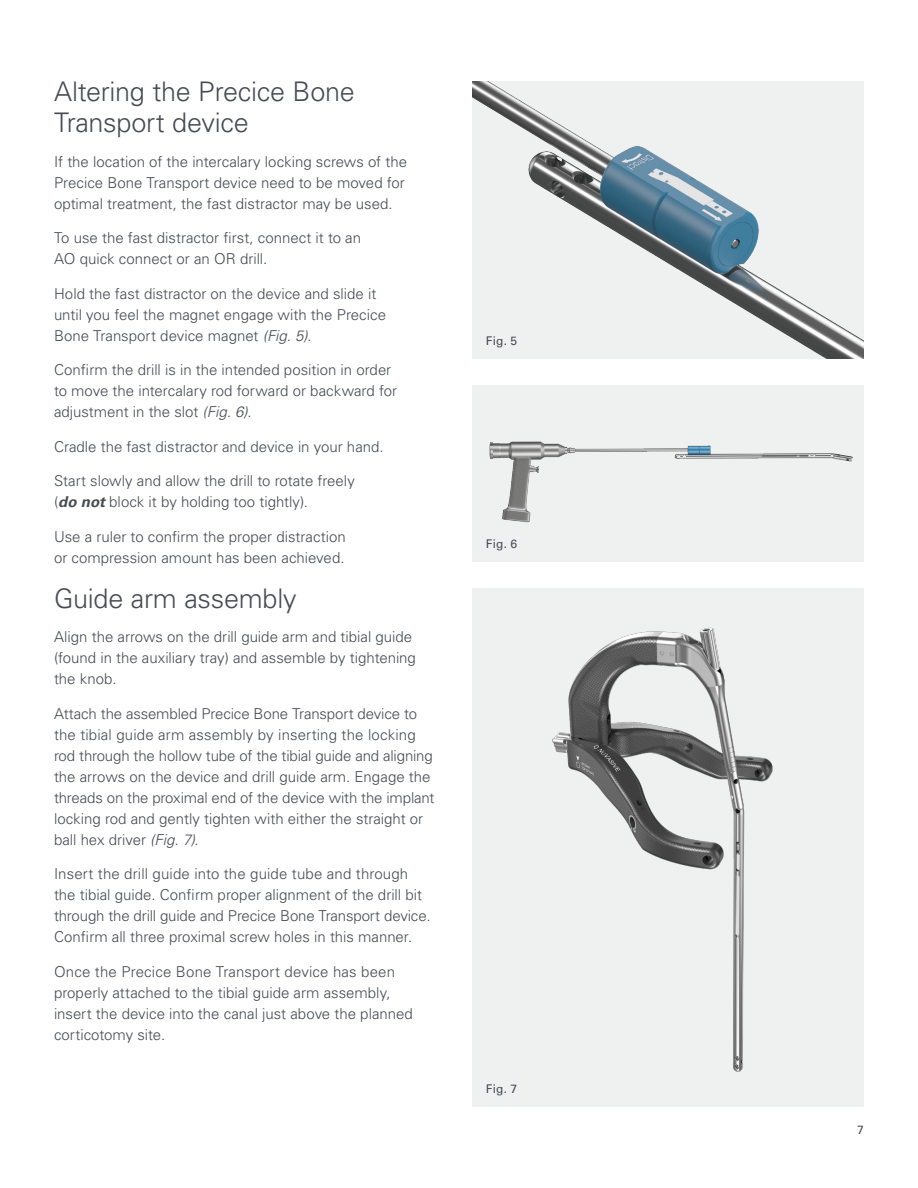
<style>
.page{position:relative;width:918px;height:1188px;background:#fff}
.page>*{position:absolute;margin:0;border:0;box-sizing:border-box;transform-origin:0 0}
.Subhead_Bold_15pt{font:300 27px/31.5px "Univers LT Std";letter-spacing:-.01em;color:#464b54}
.Body_Copy_Light_10pt{font:300 15px/21px "Univers LT Std";color:#464b54}
.Body_Copy_Light_10pt-2{font:12px "Univers LT Std";letter-spacing:.015em;color:#464b54}
.s1{font-style:italic}
.s2{font-weight:700;font-style:italic}
</style>
<div class="page">
<div style="left:472px;top:386px;width:392px;height:176px;background:#eff1f0"></div>
<img style="left:472px;top:81px;width:392px;height:278px">
<div style="left:472px;top:588px;width:392px;height:519px;background:#eff1f0"></div>
<img style="left:552px;top:627px;width:221px;height:445px">
<p class="Subhead_Bold_15pt" style="left:54px;top:75px;width:302px">Altering the Precice Bone<br>Transport device</p>
<p class="Body_Copy_Light_10pt" style="left:54px;top:151px;width:355px">If the location of the intercalary locking screws of the<br>Precice Bone Transport device need to be moved for optimal treatment, the fast distractor may be used.</p>
<p class="Body_Copy_Light_10pt" style="left:54px;top:227px;width:309px">To use the fast distractor first, connect it to an<br>AO quick connect or an OR drill.</p>
<p class="Body_Copy_Light_10pt" style="left:54px;top:283px;width:334px">Hold the fast distractor on the device and slide it until you feel the magnet engage with the Precice<br>Bone Transport device magnet <span class="s1">(Fig. 5)</span>.</p>
<p class="Body_Copy_Light_10pt" style="left:54px;top:359px;width:345px">Confirm the drill is in the intended position in order to move the intercalary rod forward or backward for adjustment in the slot <span class="s1">(Fig. 6)</span>.</p>
<p class="Body_Copy_Light_10pt" style="left:54px;top:436px;width:331px">Cradle the fast distractor and device in your hand.</p>
<p class="Body_Copy_Light_10pt" style="left:54px;top:470px;width:302px">Start slowly and allow the drill to rotate freely (<span class="s2">do not</span> block it by holding too tightly).</p>
<p class="Body_Copy_Light_10pt" style="left:54px;top:526px;width:293px">Use a ruler to confirm the proper distraction or compression amount has been achieved.</p>
<p class="Subhead_Bold_15pt" style="left:54px;top:582px;width:244px">Guide arm assembly</p>
<p class="Body_Copy_Light_10pt" style="left:54px;top:626px;width:363px">Align the arrows on the drill guide arm and tibial guide (found in the auxiliary tray) and assemble by tightening the knob.</p>
<p class="Body_Copy_Light_10pt" style="left:54px;top:703px;width:382px">Attach the assembled Precice Bone Transport device to the tibial guide arm assembly by inserting the locking rod through the hollow tube of the tibial guide and aligning the arrows on the device and drill guide arm. Engage the threads on the proximal end of the device with the implant locking rod and gently tighten with either the straight or ball hex driver <span class="s1">(Fig. 7)</span>.</p>
<p class="Body_Copy_Light_10pt" style="left:54px;top:863px;width:378px">Insert the drill guide into the guide tube and through the tibial guide. Confirm proper alignment of the drill bit through the drill guide and Precice Bone Transport device.<br>Confirm all three proximal screw holes in this manner.</p>
<p class="Body_Copy_Light_10pt" style="left:54px;top:961px;width:360px">Once the Precice Bone Transport device has been properly attached to the tibial guide arm assembly, insert the device into the canal just above the planned corticotomy site.</p>
<p class="Body_Copy_Light_10pt-2" style="left:486px;top:333px;width:33px">Fig. 5</p>
<p class="Body_Copy_Light_10pt-2" style="left:486px;top:537px;width:33px">Fig. 6</p>
<p class="Body_Copy_Light_10pt-2" style="left:486px;top:1082px;width:33px">Fig. 7</p>
<p class="Body_Copy_Light_10pt-2" style="left:857px;top:1123px;width:8px">7</p>
</div>
